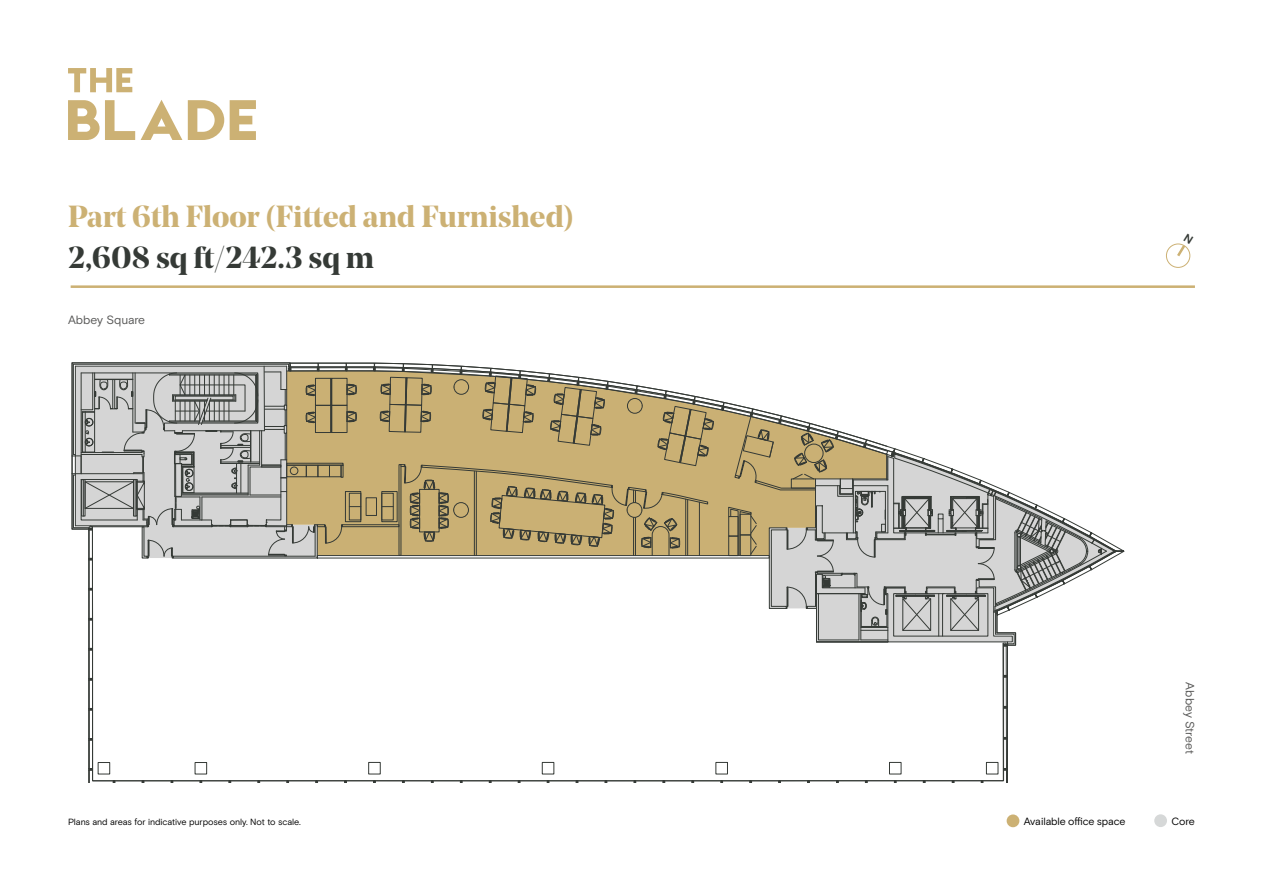
<style>
.page{position:relative;width:1263px;height:893px;background:#fff}
.page>*{position:absolute;margin:0;border:0;box-sizing:border-box;transform-origin:0 0}
.t1{font:700 30.45px "Noe Display";color:#ccb174}
.t2{font:700 30.45px "Noe Display";color:#353a36}
.t3{font:12px "Basis Grotesque Pro";letter-spacing:-.005em;color:#575756}
.t4{font:10.5px "Basis Grotesque Pro";letter-spacing:-.01em;color:#000}
.t5{font:9px "Basis Grotesque Pro";letter-spacing:-.01em;color:#000}
</style>
<div class="page">
<div style="left:1166px;top:243px;width:24px;height:25px;border:1px solid #ccb174;border-radius:50%"></div>
<hr style="left:71px;top:285px;width:1124px;height:3px;background:#ccb174">
<svg style="left:230px;top:100px;width:26px;height:40px"></svg>
<svg style="left:188px;top:100px;width:36px;height:40px"></svg>
<svg style="left:141px;top:100px;width:41px;height:40px"></svg>
<svg style="left:68px;top:100px;width:67px;height:40px"></svg>
<svg style="left:68px;top:68px;width:64px;height:24px"></svg>
<svg style="left:71px;top:362px;width:1054px;height:420px"></svg>
<div style="left:1007px;top:814px;width:12px;height:13px;background:#ccb174;border-radius:50%"></div>
<div style="left:1154px;top:814px;width:13px;height:13px;background:#d6d8d8;border-radius:50%"></div>
<svg style="left:1175px;top:243px;width:16px;height:16px"></svg>
<h1 class="t1" style="left:68px;top:197px;width:507px">Part 6th Floor (Fitted and Furnished)</h1>
<h1 class="t2" style="left:68px;top:238px;width:308px">2,608 sq ft/242.3 sq m</h1>
<h2 class="t3" style="left:68px;top:313px;width:79px">Abbey Square</h2>
<p class="t5" style="left:68px;top:816px;width:234px">Plans and areas for indicative purposes only. Not to scale.</p>
<h2 class="t3" style="left:1197px;top:682px;width:73px;rotate:90deg">Abbey Street</h2>
<p class="t4" style="left:1024px;top:815px;width:103px">Available office space</p>
<p class="t4" style="left:1171px;top:815px;width:25px">Core</p>
</div>
